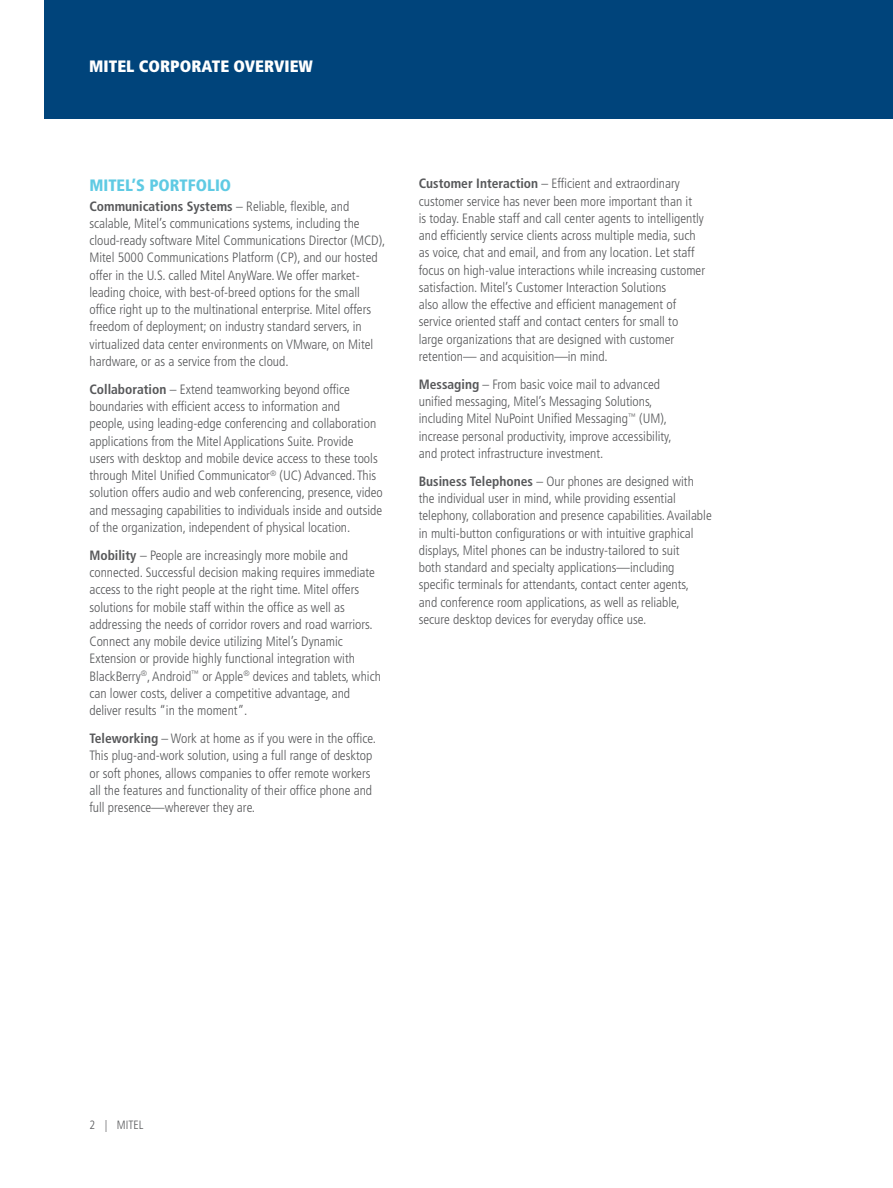
<style>
.page{position:relative;width:893px;height:1188px;background:#fff}
.page>*{position:absolute;margin:0;border:0;box-sizing:border-box;transform-origin:0 0}
.t1{font:900 condensed 16.5px "Frutiger";color:#fff}
.t2{font:900 condensed 16.5px "Frutiger";color:#5fcae3}
.t3{font:300 condensed 13.5px/17.2px "Frutiger";color:#57585a}
.t4{font:300 condensed 12px "Frutiger";color:#57585a}
.s1{font-weight:700}
</style>
<div class="page">
<div style="left:45px;top:0;width:848px;height:119px;background:#00447b"></div>
<p class="t1" style="left:89px;top:56px;width:10px">MITEL</p>
<p class="t1" style="left:139px;top:56px;width:21px">CORPORATE</p>
<p class="t1" style="left:233px;top:56px;width:11px">OVERVIEW</p>
<p class="t2" style="left:89px;top:175px;width:23px">MITEL</p>
<p class="t2" style="left:132px;top:175px;width:58px">’S PORTFOLIO</p>
<p class="t3" style="left:89px;top:197px;width:298px"><span class="s1">Communications Systems</span> – Reliable, flexible, and scalable, Mitel’s communications systems, including the cloud-ready software Mitel Communications Director (MCD), Mitel 5000 Communications Platform (CP), and our hosted offer in the U.S. called Mitel AnyWare. We offer market&shy;leading choice, with best-of-breed options for the small office right up to the multinational enterprise. Mitel offers freedom of deployment; on industry standard servers, in virtualized data center environments on VMware, on Mitel hardware, or as a service from the cloud.</p>
<p class="t3" style="left:89px;top:381px;width:295px"><span class="s1">Collaboration</span> – Extend teamworking beyond office boundaries with efficient access to information and<br>people, using leading-edge conferencing and collaboration applications from the Mitel Applications Suite. Provide<br>users with desktop and mobile device access to these tools through Mitel Unified Communicator<sup>®</sup> (UC) Advanced. This solution offers audio and web conferencing, presence, video and messaging capabilities to individuals inside and outside of the organization, independent of physical location.</p>
<p class="t3" style="left:89px;top:547px;width:293px"><span class="s1">Mobility</span> – People are increasingly more mobile and connected. Successful decision making requires immediate access to the right people at the right time. Mitel offers solutions for mobile staff within the office as well as addressing the needs of corridor rovers and road warriors.<br>Connect any mobile device utilizing Mitel’s Dynamic Extension or provide highly functional integration with BlackBerry<sup>®</sup>, Android<sup>™</sup> or Apple<sup>®</sup> devices and tablets, which can lower costs, deliver a competitive advantage, and deliver results “in the moment”.</p>
<p class="t3" style="left:89px;top:730px;width:288px"><span class="s1">Teleworking</span> – Work at home as if you were in the office.<br>This plug-and-work solution, using a full range of desktop or soft phones, allows companies to offer remote workers all the features and functionality of their office phone and full presence—wherever they are.</p>
<p class="t3" style="left:419px;top:175px;width:288px"><span class="s1">Customer Interaction</span> – Efficient and extraordinary customer service has never been more important than it<br>is today. Enable staff and call center agents to intelligently and efficiently service clients across multiple media, such as voice, chat and email, and from any location. Let staff focus on high-value interactions while increasing customer satisfaction. Mitel’s Customer Interaction Solutions<br>also allow the effective and efficient management of service oriented staff and contact centers for small to large organizations that are designed with customer retention— and acquisition—in mind.</p>
<p class="t3" style="left:419px;top:376px;width:255px"><span class="s1">Messaging</span> – From basic voice mail to advanced unified messaging, Mitel’s Messaging Solutions, including Mitel NuPoint Unified Messaging<sup>™</sup> (UM), increase personal productivity, improve accessibility, and protect infrastructure investment.</p>
<p class="t3" style="left:419px;top:473px;width:294px"><span class="s1">Business Telephones</span> – Our phones are designed with the individual user in mind, while providing essential telephony, collaboration and presence capabilities. Available in multi-button configurations or with intuitive graphical displays, Mitel phones can be industry-tailored to suit<br>both standard and specialty applications—including specific terminals for attendants, contact center agents,<br>and conference room applications, as well as reliable, secure desktop devices for everyday office use.</p>
<p class="t4" style="left:89px;top:1118px;width:56px">2 | MITEL</p>
</div>
